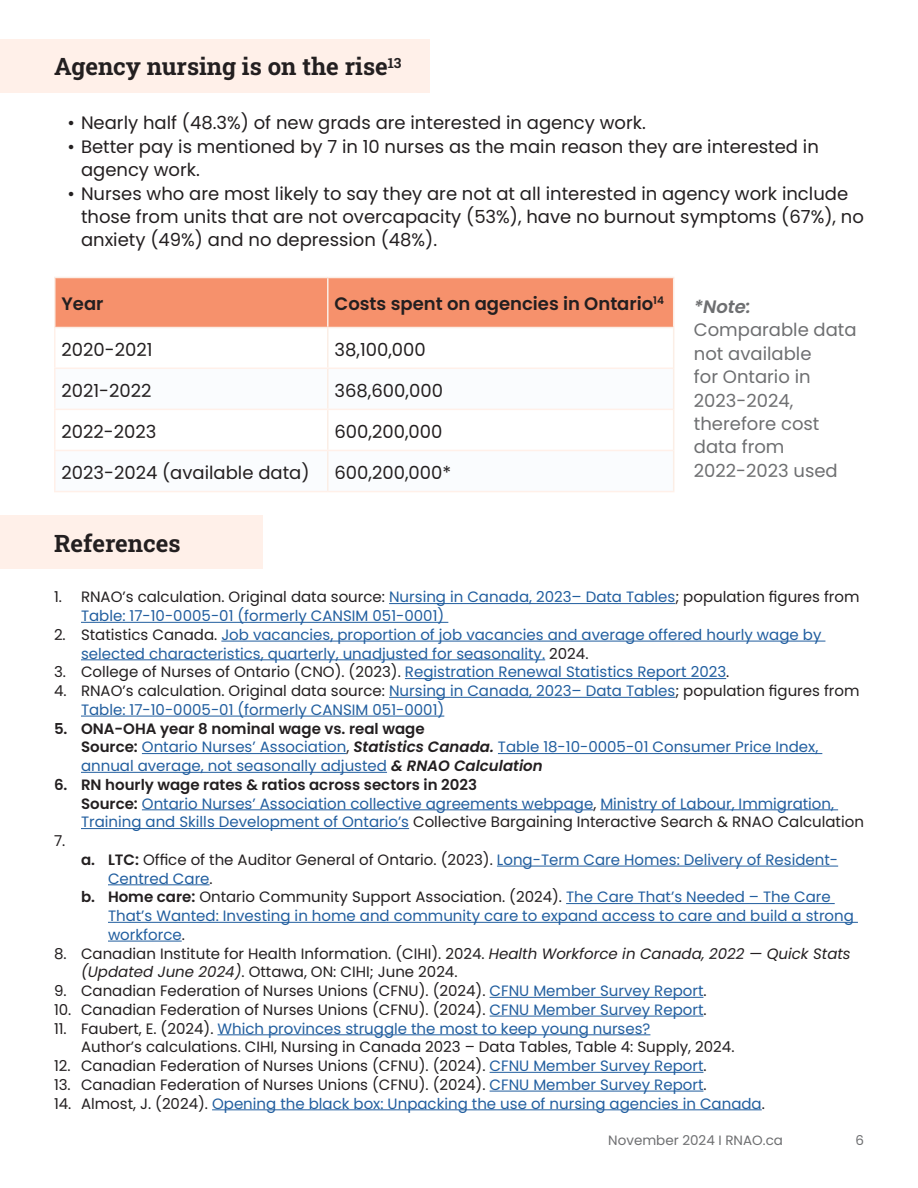
<style>
.page{position:relative;width:918px;height:1188px;background:#fff}
.page>*{position:absolute;margin:0;border:0;box-sizing:border-box;transform-origin:0 0}
.t1{font:700 24px "Roboto Slab";color:#231f20}
.t2{font:18px/23.4px "Poppins";color:#231f20}
.t3{font:18px/23.4px "Poppins";color:#6e6f71}
.t4{font:600 18px "Poppins";color:#231f20}
.t5{font:15px/18.8px "Poppins";color:#215e9f}
.t6{font:15px/18.8px "Poppins";color:#231f20}
.t7{font:13.5px "Poppins";color:#6e6f71}
.s1{font-weight:600;font-style:italic}
.s2{color:#231f20}
.s3{color:#215e9f}
.s4{font-weight:600;color:#231f20}
.s5{font-weight:600;font-style:italic;color:#231f20}
.s6{font-style:italic}
</style>
<div class="page">
<div style="left:0;top:39px;width:429px;height:54px;background:#fff0e9"></div>
<div style="left:0;top:515px;width:262px;height:54px;background:#fff0e9"></div>
<div style="left:56px;top:278px;width:617px;height:49px;background:#f6916c"></div>
<svg style="left:56px;top:367px;width:617px;height:1px"></svg>
<hr style="left:327px;top:278px;width:2px;height:49px;background:#fbeee6">
<hr style="left:673px;top:278px;width:1px;height:49px;background:#fbeee6">
<hr style="left:327px;top:328px;width:2px;height:40px;background:#fbeee6">
<hr style="left:673px;top:328px;width:1px;height:40px;background:#fbeee6">
<hr style="left:327px;top:369px;width:2px;height:40px;background:#fbeee6">
<hr style="left:673px;top:368px;width:1px;height:41px;background:#fbeee6">
<hr style="left:327px;top:410px;width:2px;height:40px;background:#fbeee6">
<hr style="left:673px;top:409px;width:1px;height:41px;background:#fbeee6">
<hr style="left:327px;top:451px;width:2px;height:40px;background:#fbeee6">
<hr style="left:673px;top:450px;width:1px;height:41px;background:#fbeee6">
<hr style="left:54px;top:277px;width:274px;height:1px;background:#fbeee6">
<hr style="left:54px;top:278px;width:2px;height:49px;background:#fbeee6">
<hr style="left:328px;top:277px;width:346px;height:1px;background:#fbeee6">
<hr style="left:54px;top:327px;width:274px;height:1px;background:#fbeee6">
<hr style="left:328px;top:327px;width:346px;height:1px;background:#fbeee6">
<hr style="left:54px;top:328px;width:2px;height:40px;background:#fff0e9">
<hr style="left:54px;top:368px;width:274px;height:1px;background:#fff0e9">
<hr style="left:54px;top:369px;width:2px;height:40px;background:#fff0e9">
<hr style="left:328px;top:368px;width:345px;height:1px;background:#fff0e9">
<hr style="left:54px;top:409px;width:274px;height:1px;background:#fff0e9">
<hr style="left:54px;top:410px;width:2px;height:40px;background:#fff0e9">
<hr style="left:328px;top:409px;width:345px;height:1px;background:#fff0e9">
<hr style="left:54px;top:450px;width:274px;height:1px;background:#fff0e9">
<hr style="left:54px;top:451px;width:2px;height:40px;background:#fff0e9">
<hr style="left:328px;top:450px;width:345px;height:1px;background:#fff0e9">
<hr style="left:54px;top:491px;width:274px;height:1px;background:#fff0e9">
<hr style="left:328px;top:491px;width:346px;height:1px;background:#fff0e9">
<hr style="left:389px;top:603px;width:286px;height:1px;background:#215e9f">
<hr style="left:81px;top:622px;width:367px;height:1px;background:#215e9f">
<hr style="left:221px;top:641px;width:604px;height:1px;background:#215e9f">
<hr style="left:81px;top:659px;width:464px;height:1px;background:#215e9f">
<hr style="left:405px;top:678px;width:321px;height:1px;background:#215e9f">
<hr style="left:389px;top:697px;width:286px;height:1px;background:#215e9f">
<hr style="left:81px;top:716px;width:363px;height:1px;background:#215e9f">
<hr style="left:142px;top:753px;width:204px;height:1px;background:#215e9f">
<hr style="left:498px;top:753px;width:324px;height:1px;background:#215e9f">
<hr style="left:81px;top:772px;width:306px;height:1px;background:#215e9f">
<hr style="left:142px;top:809px;width:451px;height:1px;background:#215e9f">
<hr style="left:600px;top:809px;width:238px;height:1px;background:#215e9f">
<hr style="left:81px;top:828px;width:328px;height:1px;background:#215e9f">
<hr style="left:497px;top:866px;width:341px;height:1px;background:#215e9f">
<hr style="left:108px;top:884px;width:102px;height:1px;background:#215e9f">
<hr style="left:566px;top:903px;width:269px;height:1px;background:#215e9f">
<hr style="left:108px;top:922px;width:750px;height:1px;background:#215e9f">
<hr style="left:108px;top:941px;width:74px;height:1px;background:#215e9f">
<hr style="left:490px;top:997px;width:213px;height:1px;background:#215e9f">
<hr style="left:490px;top:1016px;width:213px;height:1px;background:#215e9f">
<hr style="left:217px;top:1034px;width:433px;height:1px;background:#215e9f">
<hr style="left:490px;top:1072px;width:213px;height:1px;background:#215e9f">
<hr style="left:490px;top:1091px;width:213px;height:1px;background:#215e9f">
<hr style="left:212px;top:1109px;width:550px;height:1px;background:#215e9f">
<p class="t1" style="left:54px;top:50px;width:349px">Agency nursing is on the rise<sup>13</sup></p>
<p class="t2" style="left:68px;top:112px;width:580px">• Nearly half (48.3%) of new grads are interested in agency work.</p>
<p class="t2" style="left:81px;top:135px;width:739px;text-indent:-14px">• Better pay is mentioned by 7 in 10 nurses as the main reason they are interested in agency work.</p>
<p class="t2" style="left:81px;top:182px;width:784px;text-indent:-14px">• Nurses who are most likely to say they are not at all interested in agency work include those from units that are not overcapacity (53%), have no burnout symptoms (67%), no anxiety (49%) and no depression (48%).</p>
<p class="t4" style="left:62px;top:293px;width:44px">Year</p>
<p class="t4" style="left:335px;top:293px;width:331px">Costs spent on agencies in Ontario<sup>14</sup></p>
<p class="t2" style="left:62px;top:338px;width:92px">2020-2021</p>
<p class="t2" style="left:335px;top:338px;width:93px">38,100,000</p>
<p class="t2" style="left:62px;top:379px;width:92px">2021-2022</p>
<p class="t2" style="left:335px;top:379px;width:110px">368,600,000</p>
<p class="t2" style="left:62px;top:420px;width:96px">2022-2023</p>
<p class="t2" style="left:335px;top:420px;width:110px">600,200,000</p>
<p class="t2" style="left:62px;top:461px;width:250px">2023-2024 (available data)</p>
<p class="t2" style="left:335px;top:461px;width:118px">600,200,000*</p>
<p class="t1" style="left:54px;top:527px;width:128px">References</p>
<p class="t3" style="left:694px;top:295px;width:164px"><span class="s1">*Note:<br></span>Comparable data not available<br>for Ontario in<br>2023‑2024, therefore cost data from<br>2022‑2023 used</p>
<p class="t5" style="left:81px;top:588px;width:780px;text-indent:-27px"><span class="s2">1. RNAO’s calculation. Original data source:</span> Nursing in Canada, 2023– Data Tables<span class="s2">; population figures from<br></span>Table: 17-10-0005-01 (formerly CANSIM 051-0001)</p>
<p class="t5" style="left:81px;top:625px;width:742px;text-indent:-27px"><span class="s2">2. Statistics Canada.</span> Job vacancies, proportion of job vacancies and average offered hourly wage by selected characteristics, quarterly, unadjusted for seasonality. <span class="s2">2024.</span></p>
<p class="t6" style="left:54px;top:663px;width:677px">3. College of Nurses of Ontario (CNO). (2023). <span class="s3">Registration Renewal Statistics Report 2023</span>.</p>
<p class="t5" style="left:81px;top:682px;width:780px;text-indent:-27px"><span class="s2">4. RNAO’s calculation. Original data source:</span> Nursing in Canada, 2023– Data Tables<span class="s2">; population figures from<br></span>Table: 17-10-0005-01 (formerly CANSIM 051-0001)</p>
<p class="t5" style="left:81px;top:719px;width:739px;text-indent:-27px"><span class="s4">5. ONA-OHA year 8 nominal wage vs. real wage<br>Source:</span> Ontario Nurses’ Association<span class="s2">,</span> <span class="s5">Statistics Canada.</span> Table 18-10-0005-01 Consumer Price Index, annual average, not seasonally adjusted <span class="s5">&amp; RNAO Calculation</span></p>
<p class="t5" style="left:81px;top:775px;width:784px;text-indent:-27px"><span class="s4">6. RN hourly wage rates &amp; ratios across sectors in 2023<br>Source:</span> Ontario Nurses’ Association collective agreements webpage<span class="s2">,</span> Ministry of Labour, Immigration,<br>Training and Skills Development of Ontario’s <span class="s2">Collective Bargaining Interactive Search &amp; RNAO Calculation</span></p>
<p class="t6" style="left:54px;top:832px;width:13px">7.</p>
<p class="t5" style="left:108px;top:850px;width:732px;text-indent:-27px"><span class="s4">a. LTC:</span> <span class="s2">Office of the Auditor General of Ontario. (2023).</span> Long-Term Care Homes: Delivery of Resident-<br>Centred Care<span class="s2">.</span></p>
<p class="t5" style="left:108px;top:888px;width:747px;text-indent:-27px"><span class="s4">b. Home care:</span> <span class="s2">Ontario Community Support Association. (2024).</span> The Care That’s Needed – The Care<br>That’s Wanted: Investing in home and community care to expand access to care and build a strong workforce<span class="s2">.</span></p>
<p class="t6" style="left:81px;top:944px;width:771px;text-indent:-27px">8. Canadian Institute for Health Information. (CIHI). 2024. <span class="s6">Health Workforce in Canada, 2022 — Quick Stats (Updated June 2024)</span>. Ottawa, ON: CIHI; June 2024.</p>
<p class="t6" style="left:54px;top:982px;width:654px">9. Canadian Federation of Nurses Unions (CFNU). (2024). <span class="s3">CFNU Member Survey Report</span>.</p>
<p class="t6" style="left:54px;top:1000px;width:654px">10. Canadian Federation of Nurses Unions (CFNU). (2024). <span class="s3">CFNU Member Survey Report</span>.</p>
<p class="t6" style="left:81px;top:1019px;width:655px;text-indent:-27px">11. Faubert, E. (2024). <span class="s3">Which provinces struggle the most to keep young nurses?<br></span>Author’s calculations. CIHI, Nursing in Canada 2023 – Data Tables, Table 4: Supply, 2024.</p>
<p class="t6" style="left:54px;top:1057px;width:654px">12. Canadian Federation of Nurses Unions (CFNU). (2024). <span class="s3">CFNU Member Survey Report</span>.</p>
<p class="t6" style="left:54px;top:1075px;width:654px">13. Canadian Federation of Nurses Unions (CFNU). (2024). <span class="s3">CFNU Member Survey Report</span>.</p>
<p class="t5" style="left:54px;top:1094px;width:712px"><span class="s2">14. Almost, J. (2024).</span> Opening the black box: Unpacking the use of nursing agencies in Canada<span class="s2">.</span></p>
<p class="t7" style="left:608px;top:1132px;width:176px">November 2024 I RNAO.ca</p>
<p class="t7" style="left:855px;top:1132px;width:10px">6</p>
</div>
